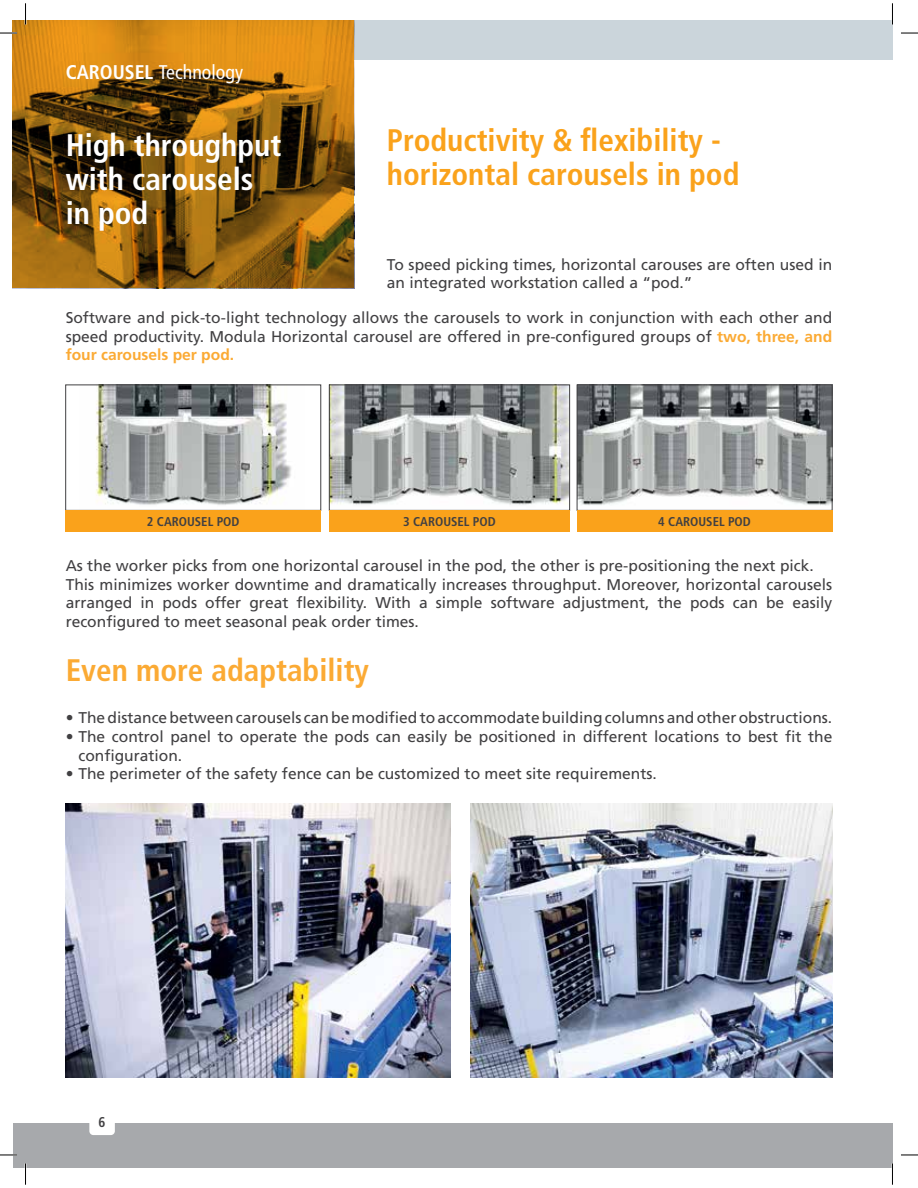
<style>
.page{position:relative;width:918px;height:1188px;background:#fff}
.page>*{position:absolute;margin:0;border:0;box-sizing:border-box;transform-origin:0 0}
.t1{font:700 condensed 31.2px/34px "Frutiger LT Std";color:#faa21b}
.t2{font:700 condensed 31.2px/34px "Frutiger LT Std";color:#fff}
.t3{font:700 condensed 31.2px "Frutiger LT Std";color:#fbaa34}
.t4{font:condensed 19.8px "Frutiger LT Std";color:#fff}
.t5{font:15.6px/18.8px "Frutiger LT Std";color:#414042}
.t6{font:700 condensed 14.1px "Frutiger LT Std";color:#414042;scale:.94 1}
.t7{font:700 condensed 12.75px "Frutiger LT Std";color:#414042}
.s1{font-weight:700}
.s2{font-weight:700;color:#fbaa34}
</style>
<div class="page">
<div style="left:13px;top:1123px;width:879px;height:45px;background:#a7a9ac"></div>
<div style="left:354px;top:20px;width:538px;height:40px;background:#cbd5db"></div>
<div style="left:89px;top:1116px;width:26px;height:19px;background:#fff;border-radius:4px"></div>
<img style="left:96px;top:387px;width:196px;height:118px">
<div style="left:66px;top:385px;width:255px;height:125px;border:1px solid #414042"></div>
<img style="left:66px;top:804px;width:384px;height:274px">
<img style="left:331px;top:387px;width:237px;height:118px">
<div style="left:329px;top:385px;width:241px;height:125px;border:1px solid #414042"></div>
<img style="left:470px;top:804px;width:362px;height:274px">
<img style="left:579px;top:387px;width:251px;height:119px">
<div style="left:577px;top:385px;width:255px;height:125px;border:1px solid #414042"></div>
<div style="left:66px;top:510px;width:255px;height:22px;background:#faa21b"></div>
<div style="left:577px;top:510px;width:255px;height:22px;background:#faa21b"></div>
<div style="left:329px;top:510px;width:241px;height:22px;background:#faa21b"></div>
<img style="left:13px;top:20px;width:341px;height:268px">
<svg style="left:0;top:32px;width:17px;height:2px"></svg>
<svg style="left:901px;top:32px;width:17px;height:2px"></svg>
<svg style="left:0;top:1154px;width:17px;height:2px"></svg>
<svg style="left:901px;top:1154px;width:17px;height:2px"></svg>
<svg style="left:25px;top:3px;width:1px;height:22px"></svg>
<svg style="left:25px;top:1163px;width:1px;height:22px"></svg>
<svg style="left:892px;top:3px;width:1px;height:22px"></svg>
<svg style="left:892px;top:1163px;width:1px;height:22px"></svg>
<p class="t4" style="left:66px;top:61px;width:179px"><span class="s1">CAROUSEL</span> Technology</p>
<h1 class="t2" style="left:66px;top:128px;width:217px">High throughput with carousels in pod</h1>
<h1 class="t1" style="left:387px;top:123px;width:354px">Productivity &amp; flexibility - horizontal carousels in pod</h1>
<p class="t5" style="left:387px;top:255px;width:447px">To speed picking times, horizontal carouses are often used in an integrated workstation called a “pod.”</p>
<p class="t5" style="left:66px;top:308px;width:768px;text-align:justify">Software and pick-to-light technology allows the carousels to work in conjunction with each other and speed productivity. Modula Horizontal carousel are offered in pre-configured groups of <span class="s2">two, three, and four carousels per pod.</span></p>
<p class="t7" style="left:147px;top:514px;width:94px">2 CAROUSEL POD</p>
<p class="t7" style="left:403px;top:514px;width:94px">3 CAROUSEL POD</p>
<p class="t7" style="left:658px;top:514px;width:94px">4 CAROUSEL POD</p>
<p class="t5" style="left:66px;top:556px;width:768px">As the worker picks from one horizontal carousel in the pod, the other is pre-positioning the next pick.<br>This minimizes worker downtime and dramatically increases throughput. Moreover, horizontal carousels arranged in pods offer great flexibility. With a simple software adjustment, the pods can be easily reconfigured to meet seasonal peak order times.</p>
<h1 class="t3" style="left:66px;top:652px;width:305px">Even more adaptability</h1>
<p class="t5" style="left:66px;top:708px;width:768px">• The distance between carousels can be modified to accommodate building columns and other obstructions.</p>
<p class="t5" style="left:78px;top:727px;width:755px;text-indent:-13px">• The control panel to operate the pods can easily be positioned in different locations to best fit the configuration.</p>
<p class="t5" style="left:66px;top:764px;width:593px">• The perimeter of the safety fence can be customized to meet site requirements.</p>
<p class="t6" style="left:99px;top:1114px;width:9px">6</p>
</div>
